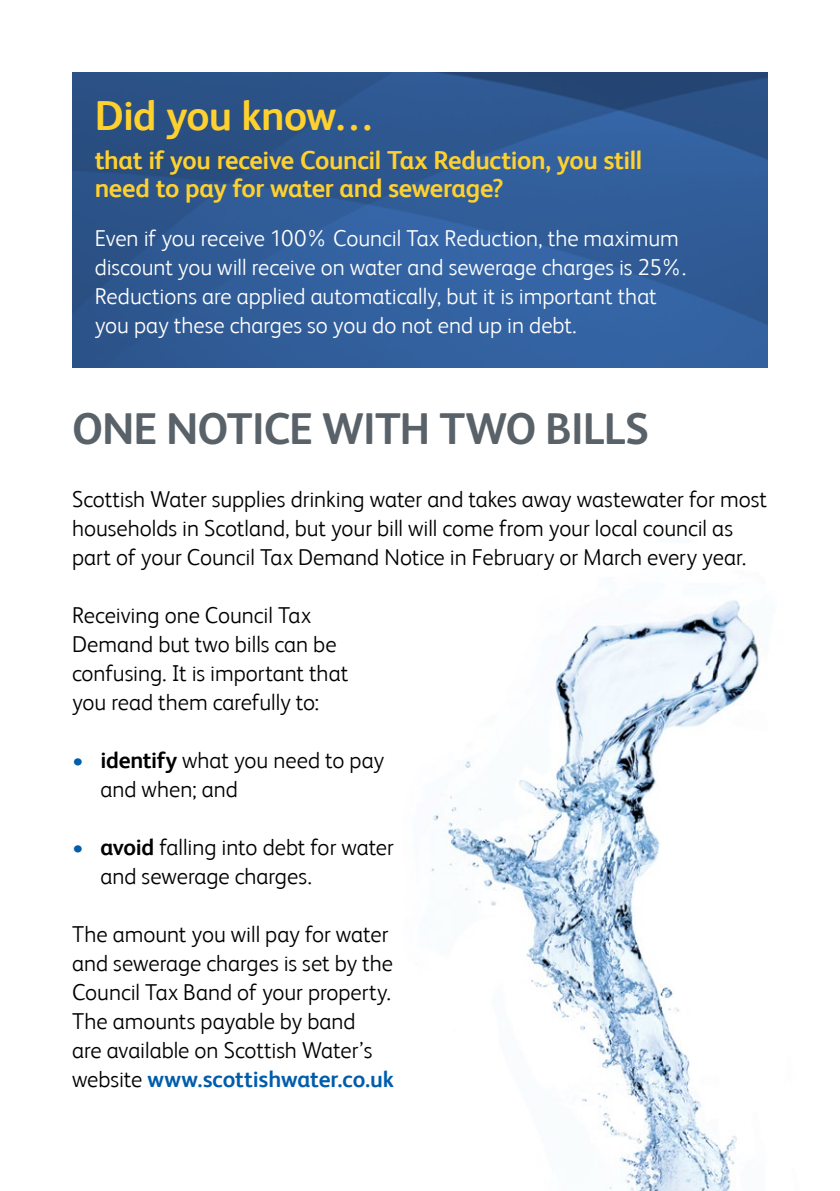
<style>
.page{position:relative;width:840px;height:1191px;background:#fff}
.page>*{position:absolute;margin:0;border:0;box-sizing:border-box;transform-origin:0 0}
.t1{font:700 44.4px "FS Albert SW";letter-spacing:-.03em;color:#596268}
.t2{font:700 42px "FS Albert";letter-spacing:-.02em;color:#ffd12e}
.t3{font:700 26px/27.6px "FS Albert";letter-spacing:-.015em;color:#ffd12e}
.t4{font:300 23px/29px "FS Albert";color:#000}
.t5{font:300 23px/29px "FS Albert";color:#fff}
.s1{color:#005dac}
.s2{font-weight:700}
.s3{font-weight:700;color:#005dac}
</style>
<div class="page">
<img style="left:431px;top:600px;width:329px;height:591px">
<svg style="left:72px;top:72px;width:695px;height:295px;background:#2f5a94"></svg>
<h2 class="t2" style="left:95px;top:91px;width:281px">Did you know…</h2>
<p class="t3" style="left:95px;top:146px;width:548px">that if you receive Council Tax Reduction, you still need to pay for water and sewerage?</p>
<p class="t5" style="left:95px;top:223px;width:592px">Even if you receive 100% Council Tax Reduction, the maximum discount you will receive on water and sewerage charges is 25%.<br>Reductions are applied automatically, but it is important that you pay these charges so you do not end up in debt.</p>
<h1 class="t1" style="left:72px;top:403px;width:578px">ONE NOTICE WITH TWO BILLS</h1>
<p class="t4" style="left:72px;top:484px;width:696px">Scottish Water supplies drinking water and takes away wastewater for most households in Scotland, but your bill will come from your local council as part of your Council Tax Demand Notice in February or March every year.</p>
<p class="t4" style="left:72px;top:600px;width:277px">Receiving one Council Tax<br>Demand but two bills can be confusing. It is important that you read them carefully to:</p>
<p class="t4" style="left:100px;top:746px;width:285px;text-indent:-28px"><span class="s1">•</span> <span class="s2">identify</span> what you need to pay and when; and</p>
<p class="t4" style="left:100px;top:833px;width:295px;text-indent:-28px"><span class="s1">•</span> <span class="s2">avoid</span> falling into debt for water and sewerage charges.</p>
<p class="t4" style="left:72px;top:920px;width:323px">The amount you will pay for water and sewerage charges is set by the<br>Council Tax Band of your property.<br>The amounts payable by band<br>are available on Scottish Water’s website <span class="s3">www.scottishwater.co.uk</span></p>
</div>
